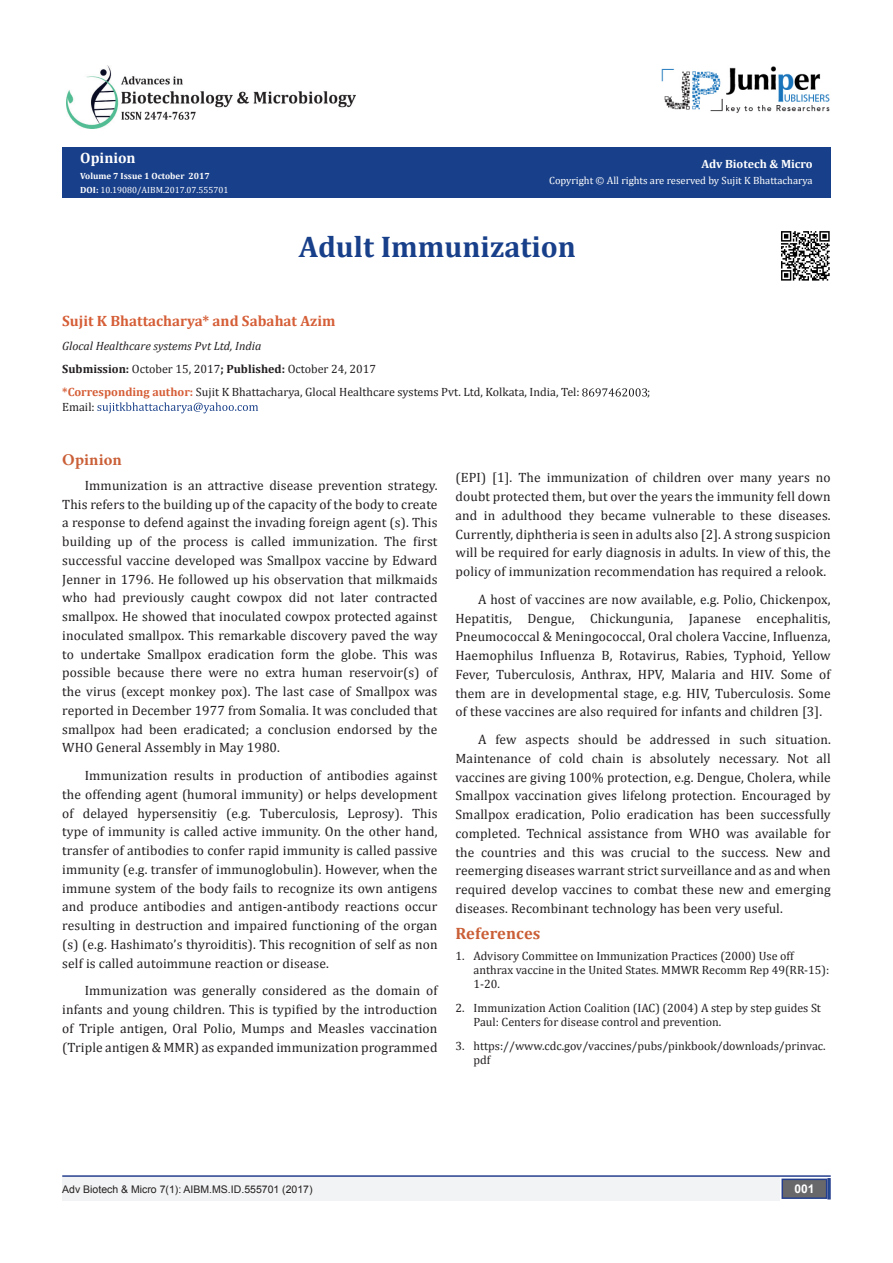
<style>
.page{position:relative;width:893px;height:1263px;background:#fff}
.page>*{position:absolute;margin:0;border:0;box-sizing:border-box;transform-origin:0 0}
.t1{font:700 30px "Cambria";color:#183f89}
.List_Paragraph{font:700 16.5px "Cambria";letter-spacing:.01em;color:#ca5f37}
.t2{font:700 16.5px "Minion Pro";letter-spacing:.01em;color:#ca5f37}
.t3{font:700 15px "Cambria";color:#d55e37}
.t4{font:700 15px "Cambria";color:#fff}
.List_Paragraph-2{font:13.5px/18.8px "Cambria";letter-spacing:.01em;color:#231f20;text-align:justify}
.t5{font:12px/14.4px "Cambria";color:#231f20}
.t6{font:italic 12px "Cambria";color:#231f20}
.t7{font:700 12px "Cambria";color:#fff}
.t8{font:700 12px "Arial";color:#fff}
.t9{font:10.5px "Cambria";color:#fff}
.t10{font:10.5px "Arial";color:#231f20}
.t11{font:9px "Cambria";color:#fff}
.t12{font:700 9px "Cambria";color:#fff}
.s1{font-weight:700}
.s2{font-weight:700;color:#d55e37}
</style>
<div class="page">
<div style="left:62px;top:148px;width:769px;height:50px;background:#183f89"></div>
<svg style="left:582px;top:388px;width:65px;height:8px"></svg>
<svg style="left:97px;top:402px;width:161px;height:11px"></svg>
<hr style="left:62px;top:1175px;width:769px;height:2px;background:#253f8e">
<div style="left:62px;top:1177px;width:494px;height:24px;background:#f2f3f4"></div>
<div style="left:782px;top:1179px;width:45px;height:19px;background:#68676a"></div>
<div style="left:781px;top:1178px;width:46px;height:21px;border:2px solid #253f8e"></div>
<svg style="left:827px;top:1178px;width:4px;height:21px"></svg>
<img style="left:662px;top:66px;width:168px;height:47px">
<img style="left:66px;top:65px;width:290px;height:64px">
<div style="left:506px;top:1177px;width:273px;height:24px;background:#f2f3f4"></div>
<img style="left:781px;top:231px;width:49px;height:50px">
<p class="t4" style="left:80px;top:148px;width:57px">Opinion</p>
<p class="t12" style="left:80px;top:169px;width:131px">Volume 7 Issue 1 October 2017</p>
<p class="t11" style="left:80px;top:184px;width:150px"><span class="s1">DOI:</span> 10.19080/AIBM.2017.07.555701</p>
<p class="t7" style="left:701px;top:156px;width:113px">Adv Biotech &amp; Micro</p>
<p class="t9" style="left:549px;top:174px;width:265px">Copyright © All rights are reserved by Sujit K Bhattacharya</p>
<p class="t1" style="left:299px;top:226px;width:279px">Adult Immunization</p>
<p class="t3" style="left:62px;top:310px;width:275px">Sujit K Bhattacharya* and Sabahat Azim</p>
<p class="t6" style="left:62px;top:337px;width:201px">Glocal Healthcare systems Pvt Ltd, India</p>
<p class="t5" style="left:62px;top:362px;width:315px"><span class="s1">Submission:</span> October 15, 2017<span class="s1">; Published:</span> October 24, 2017</p>
<p class="t5" style="left:62px;top:385px;width:519px"><span class="s2">*Corresponding author:</span> Sujit K Bhattacharya, Glocal Healthcare systems Pvt. Ltd, Kolkata, India, Tel:</p>
<p class="t5" style="left:647px;top:385px;width:5px">;</p>
<p class="t5" style="left:62px;top:399px;width:34px">Email:</p>
<p class="t2" style="left:62px;top:448px;width:61px">Opinion</p>
<p class="List_Paragraph-2" style="left:62px;top:476px;width:377px;text-indent:22px">Immunization is an attractive disease prevention strategy.<br>This refers to the building up of the capacity of the body to create a response to defend against the invading foreign agent (s). This building up of the process is called immunization. The first successful vaccine developed was Smallpox vaccine by Edward Jenner in 1796. He followed up his observation that milkmaids who had previously caught cowpox did not later contracted smallpox. He showed that inoculated cowpox protected against inoculated smallpox. This remarkable discovery paved the way to undertake Smallpox eradication form the globe. This was possible because there were no extra human reservoir(s) of the virus (except monkey pox). The last case of Smallpox was reported in December 1977 from Somalia. It was concluded that smallpox had been eradicated; a conclusion endorsed by the WHO General Assembly in May 1980.</p>
<p class="List_Paragraph-2" style="left:62px;top:766px;width:377px;text-indent:22px">Immunization results in production of antibodies against the offending agent (humoral immunity) or helps development of delayed hypersensitiy (e.g. Tuberculosis, Leprosy). This type of immunity is called active immunity. On the other hand, transfer of antibodies to confer rapid immunity is called passive immunity (e.g. transfer of immunoglobulin). However, when the immune system of the body fails to recognize its own antigens and produce antibodies and antigen-antibody reactions occur resulting in destruction and impaired functioning of the organ (s) (e.g. Hashimato’s thyroiditis). This recognition of self as non self is called autoimmune reaction or disease.</p>
<p class="List_Paragraph-2" style="left:62px;top:981px;width:377px;text-indent:22px">Immunization was generally considered as the domain of infants and young children. This is typified by the introduction of Triple antigen, Oral Polio, Mumps and Measles vaccination (Triple antigen &amp; MMR) as expanded immunization programmed</p>
<p class="List_Paragraph-2" style="left:455px;top:468px;width:377px">(EPI) [1]. The immunization of children over many years no doubt protected them, but over the years the immunity fell down and in adulthood they became vulnerable to these diseases.<br>Currently, diphtheria is seen in adults also [2]. A strong suspicion will be required for early diagnosis in adults. In view of this, the policy of immunization recommendation has required a relook.</p>
<p class="List_Paragraph-2" style="left:455px;top:590px;width:377px;text-indent:22px">A host of vaccines are now available, e.g. Polio, Chickenpox, Hepatitis, Dengue, Chickungunia, Japanese encephalitis, Pneumococcal &amp; Meningococcal, Oral cholera Vaccine, Influenza, Haemophilus Influenza B, Rotavirus, Rabies, Typhoid, Yellow Fever, Tuberculosis, Anthrax, HPV, Malaria and HIV. Some of them are in developmental stage, e.g. HIV, Tuberculosis. Some of these vaccines are also required for infants and children [3].</p>
<p class="List_Paragraph-2" style="left:455px;top:730px;width:377px;text-indent:22px">A few aspects should be addressed in such situation.<br>Maintenance of cold chain is absolutely necessary. Not all vaccines are giving 100% protection, e.g. Dengue, Cholera, while Smallpox vaccination gives lifelong protection. Encouraged by Smallpox eradication, Polio eradication has been successfully completed. Technical assistance from WHO was available for the countries and this was crucial to the success. New and reemerging diseases warrant strict surveillance and as and when required develop vaccines to combat these new and emerging diseases. Recombinant technology has been very useful.</p>
<p class="List_Paragraph" style="left:455px;top:922px;width:87px">References</p>
<p class="t5" style="left:473px;top:948px;width:357px;text-indent:-18px">1. Advisory Committee on Immunization Practices (2000) Use off anthrax vaccine in the United States. MMWR Recomm Rep 49(RR-15):<br>1-20.</p>
<p class="t5" style="left:473px;top:1000px;width:349px;text-indent:-18px">2. Immunization Action Coalition (IAC) (2004) A step by step guides St<br>Paul: Centers for disease control and prevention.</p>
<p class="t5" style="left:473px;top:1038px;width:354px;text-indent:-18px">3. https://www.cdc.gov/vaccines/pubs/pinkbook/downloads/prinvac. pdf</p>
<p class="t10" style="left:62px;top:1182px;width:252px">Adv Biotech &amp; Micro 7(1): AIBM.MS.ID.555701 (2017)</p>
<p class="t8" style="left:794px;top:1181px;width:22px">001</p>
</div>
